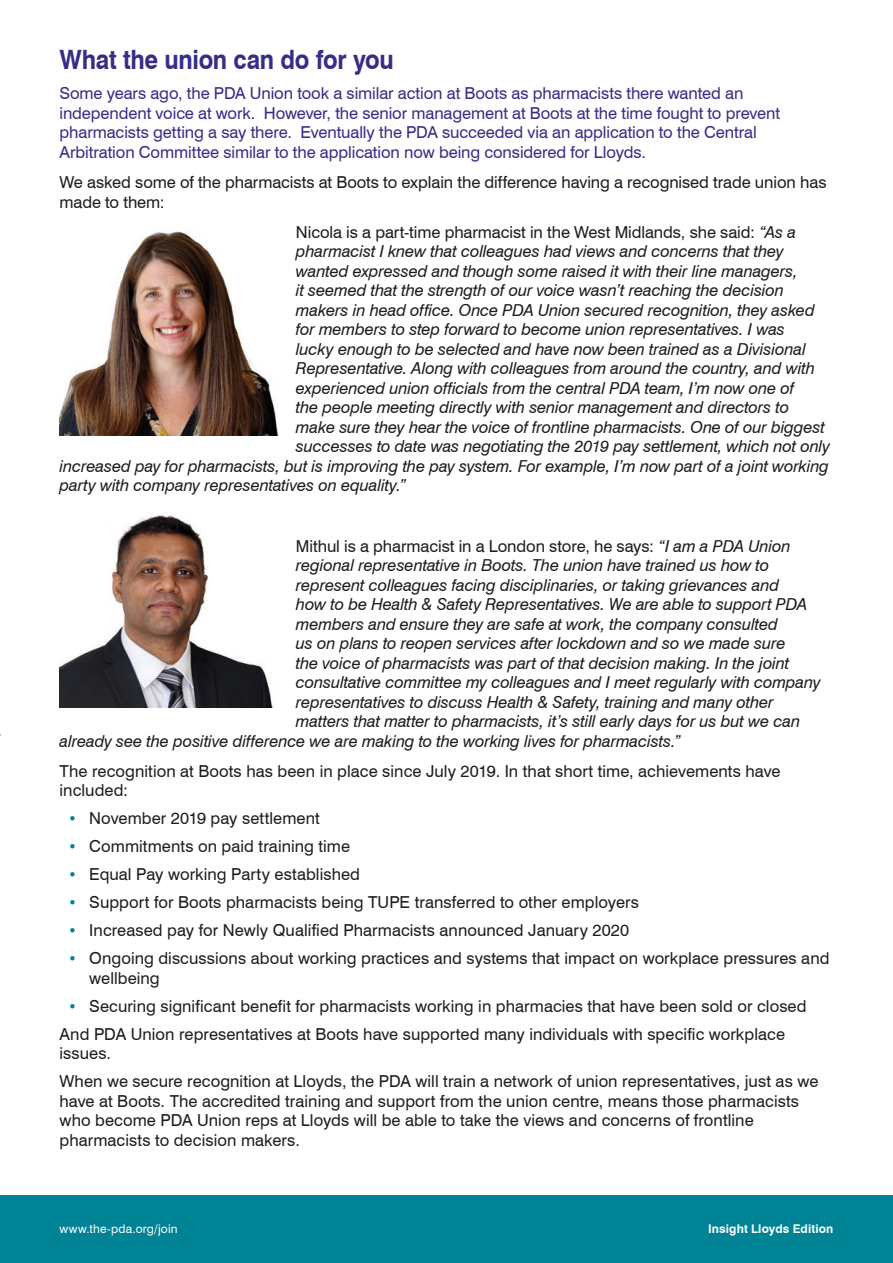
<style>
.page{position:relative;width:893px;height:1263px;background:#fff}
.page>*{position:absolute;margin:0;border:0;box-sizing:border-box;transform-origin:0 0}
.t1{font:700 26.7px "Swiss 721 BT";letter-spacing:-.015em;color:#362d86;scale:.9 1}
.t2{font:italic 16.5px "Swiss 721 BT";letter-spacing:-.01em;color:#1d1d1b}
.t3{font:16.5px/19.5px "Swiss 721 BT";letter-spacing:.005em;color:#1d1d1b}
.t4{font:16.5px/19.5px "Swiss 721 BT";letter-spacing:-.005em;color:#362d86}
.t5{font:12px "Swiss 721 BT";letter-spacing:.01em;color:#fff}
.t6{font:700 12px "Swiss 721 BT";letter-spacing:.01em;color:#fff}
.s1{font-style:italic}
.s2{font-size:15px;color:#008395}
</style>
<div class="page">
<div style="left:0;top:1195px;width:893px;height:68px;background:#008395"></div>
<img style="left:60px;top:231px;width:219px;height:205px">
<img style="left:60px;top:512px;width:213px;height:195px">
<h1 class="t1" style="left:60px;top:44px;width:373px">What the union can do for you</h1>
<p class="t4" style="left:60px;top:84px;width:722px">Some years ago, the PDA Union took a similar action at Boots as pharmacists there wanted an independent voice at work. However, the senior management at Boots at the time fought to prevent pharmacists getting a say there. Eventually the PDA succeeded via an application to the Central Arbitration Committee similar to the application now being considered for Lloyds.</p>
<p class="t3" style="left:60px;top:172px;width:768px">We asked some of the pharmacists at Boots to explain the difference having a recognised trade union has made to them:</p>
<p class="t3" style="left:296px;top:222px;width:502px">Nicola is a part-time pharmacist in the West Midlands, she said: <span class="s1">“As a</span></p>
<p class="t2" style="left:296px;top:241px;width:489px">pharmacist I knew that colleagues had views and concerns that they</p>
<p class="t2" style="left:296px;top:261px;width:503px">wanted expressed and though some raised it with their line managers,</p>
<p class="t2" style="left:296px;top:280px;width:490px">it seemed that the strength of our voice wasn’t reaching the decision</p>
<p class="t2" style="left:296px;top:300px;width:520px">makers in head office. Once PDA Union secured recognition, they asked</p>
<p class="t2" style="left:296px;top:319px;width:491px">for members to step forward to become union representatives. I was</p>
<p class="t2" style="left:296px;top:339px;width:511px">lucky enough to be selected and have now been trained as a Divisional</p>
<p class="t2" style="left:296px;top:358px;width:520px">Representative. Along with colleagues from around the country, and with</p>
<p class="t2" style="left:296px;top:378px;width:500px">experienced union officials from the central PDA team, I’m now one of</p>
<p class="t2" style="left:296px;top:397px;width:495px">the people meeting directly with senior management and directors to</p>
<p class="t2" style="left:296px;top:417px;width:530px">make sure they hear the voice of frontline pharmacists. One of our biggest</p>
<p class="t2" style="left:296px;top:436px;width:536px">successes to date was negotiating the 2019 pay settlement, which not only</p>
<p class="t2" style="left:60px;top:456px;width:771px">increased pay for pharmacists, but is improving the pay system. For example, I’m now part of a joint working</p>
<p class="t2" style="left:60px;top:475px;width:348px">party with company representatives on equality.”</p>
<p class="t3" style="left:296px;top:536px;width:496px">Mithul is a pharmacist in a London store, he says: <span class="s1">“I am a PDA Union</span></p>
<p class="t2" style="left:296px;top:555px;width:475px">regional representative in Boots. The union have trained us how to</p>
<p class="t2" style="left:296px;top:575px;width:485px">represent colleagues facing disciplinaries, or taking grievances and</p>
<p class="t2" style="left:296px;top:594px;width:513px">how to be Health &amp; Safety Representatives. We are able to support PDA</p>
<p class="t2" style="left:296px;top:614px;width:483px">members and ensure they are safe at work, the company consulted</p>
<p class="t2" style="left:296px;top:633px;width:491px">us on plans to reopen services after lockdown and so we made sure</p>
<p class="t2" style="left:296px;top:653px;width:495px">the voice of pharmacists was part of that decision making. In the joint</p>
<p class="t2" style="left:296px;top:672px;width:526px">consultative committee my colleagues and I meet regularly with company</p>
<p class="t2" style="left:296px;top:692px;width:479px">representatives to discuss Health &amp; Safety, training and many other</p>
<p class="t2" style="left:296px;top:711px;width:506px">matters that matter to pharmacists, it’s still early days for us but we can</p>
<p class="t2" style="left:60px;top:731px;width:623px">already see the positive difference we are making to the working lives for pharmacists.”</p>
<p class="t3" style="left:60px;top:761px;width:723px">The recognition at Boots has been in place since July 2019. In that short time, achievements have included:</p>
<p class="t3" style="left:68px;top:808px;width:253px"><span class="s2">•</span> November 2019 pay settlement</p>
<p class="t3" style="left:68px;top:836px;width:284px"><span class="s2">•</span> Commitments on paid training time</p>
<p class="t3" style="left:68px;top:864px;width:294px"><span class="s2">•</span> Equal Pay working Party established</p>
<p class="t3" style="left:68px;top:892px;width:573px"><span class="s2">•</span> Support for Boots pharmacists being TUPE transferred to other employers</p>
<p class="t3" style="left:68px;top:920px;width:563px"><span class="s2">•</span> Increased pay for Newly Qualified Pharmacists announced January 2020</p>
<p class="t3" style="left:89px;top:948px;width:742px;text-indent:-21px"><span class="s2">•</span> Ongoing discussions about working practices and systems that impact on workplace pressures and wellbeing</p>
<p class="t3" style="left:60px;top:992px;width:748px;line-height:28px;text-indent:9px"><span class="s2">•</span> Securing significant benefit for pharmacists working in pharmacies that have been sold or closed<br>And PDA Union representatives at Boots have supported many individuals with specific workplace</p>
<p class="t3" style="left:60px;top:1039px;width:760px;line-height:28px">issues.<br>When we secure recognition at Lloyds, the PDA will train a network of union representatives, just as we</p>
<p class="t3" style="left:60px;top:1091px;width:741px">have at Boots. The accredited training and support from the union centre, means those pharmacists who become PDA Union reps at Lloyds will be able to take the views and concerns of frontline pharmacists to decision makers.</p>
<p class="t5" style="left:60px;top:1221px;width:120px">www.the-pda.org/join</p>
<p class="t6" style="left:708px;top:1221px;width:127px">Insight Lloyds Edition</p>
</div>
